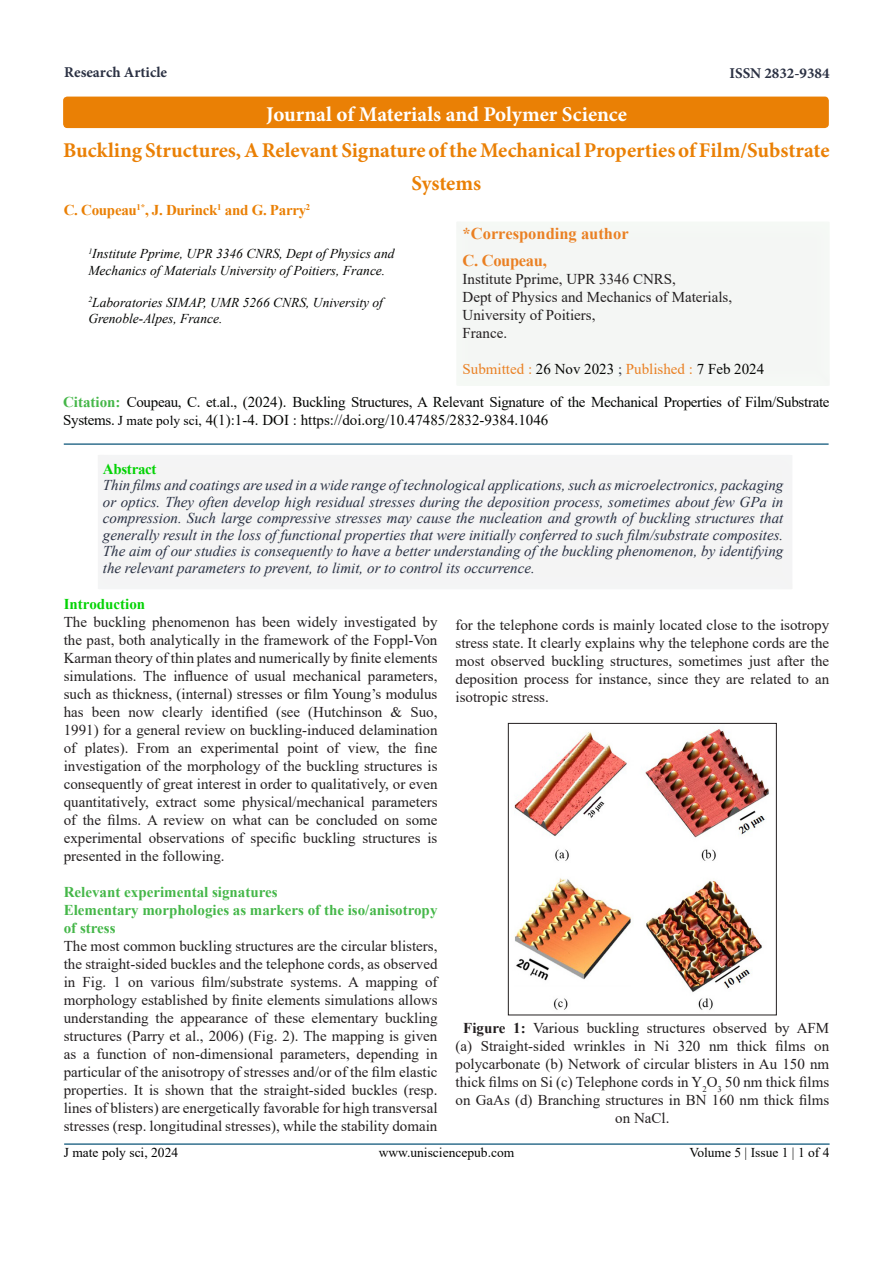
<style>
.page{position:relative;width:893px;height:1263px;background:#fff}
.page>*{position:absolute;margin:0;border:0;box-sizing:border-box;transform-origin:0 0}
.BODY{font:700 21px "Minion Pro";color:#ea8005}
.t1{font:700 21px "Minion Pro";color:#fff}
.t2{font:700 16.5px "Times New Roman";color:#ea8023}
.t3{font:700 16.5px "Times New Roman";letter-spacing:-.02em;color:#ea8023}
.t4{font:15px/18px "Times New Roman";color:#231f20;text-align:justify}
.BODY-2{font:italic 15px/16.5px "Times New Roman";color:#283043;text-align:justify}
.t5{font:15px/18px "Times New Roman";letter-spacing:-.02em;color:#040503}
.t6{font:700 15px/18px "Times New Roman";color:#45b749}
.t7{font:15px "Times New Roman";color:#ea8023}
.BODY-3{font:700 15px "Times New Roman";letter-spacing:-.02em;color:#ea8005}
.BODY-4{font:700 15px "Minion Pro";color:#2b3143}
.ABSTRACT{font:700 15px "Times New Roman";color:#03d304}
.ABSTRACT-2{font:700 15px "Times New Roman";letter-spacing:-.02em;color:#03d304}
.t8{font:italic 13.5px/16.2px "Times New Roman";color:#040503}
.t9{font:13.5px "Times New Roman";color:#040503}
.t10{font:13.5px "Times New Roman";color:#000}
.s1{color:#040503}
.s2{color:#283043}
.s3{font-weight:700;color:#45b749}
.s4{font-size:13.5px;color:#000}
.s5{font-weight:700}
.s6{color:#000}
</style>
<div class="page">
<div style="left:452px;top:215px;width:379px;height:172px;background:#f4f6f4"></div>
<div style="left:63px;top:97px;width:766px;height:31px;background:#ea8005;border-radius:4px"></div>
<hr style="left:64px;top:443px;width:765px;height:2px;background:#33718f">
<hr style="left:64px;top:1143px;width:766px;height:2px;background:#33718f">
<div style="left:94px;top:449px;width:700px;height:142px;background:#f4f4f4"></div>
<img style="left:514px;top:729px;width:255px;height:281px">
<div style="left:508px;top:723px;width:268px;height:292px;border:1px solid #231f20"></div>
<p class="BODY-4" style="left:64px;top:62px;width:104px">Research Article</p>
<p class="t1" style="left:266px;top:99px;width:362px">Journal of Materials and Polymer Science</p>
<p class="BODY-4" style="left:729px;top:63px;width:102px">ISSN 2832-9384</p>
<p class="BODY" style="left:63px;top:135px;width:768px">Buckling Structures, A Relevant Signature of the Mechanical Properties of Film/Substrate</p>
<p class="BODY" style="left:411px;top:168px;width:71px">Systems</p>
<p class="BODY-3" style="left:64px;top:200px;width:248px">C. Coupeau<sup>1*</sup>, J. Durinck<sup>1</sup> and G. Parry<sup>2</sup></p>
<p class="t8" style="left:88px;top:245px;width:308px"><sup>1</sup>Institute Pprime, UPR 3346 CNRS, Dept of Physics and<br>Mechanics of Materials University of Poitiers, France.</p>
<p class="t8" style="left:88px;top:294px;width:296px"><sup>2</sup>Laboratories SIMAP, UMR 5266 CNRS, University of<br>Grenoble-Alpes, France.</p>
<p class="t2" style="left:463px;top:221px;width:168px">*Corresponding author</p>
<p class="t3" style="left:463px;top:248px;width:86px">C. Coupeau,</p>
<p class="t4" style="left:463px;top:269px;width:215px">Institute Pprime, UPR 3346 CNRS,</p>
<p class="t4" style="left:463px;top:287px;width:271px">Dept of Physics and Mechanics of Materials,</p>
<p class="t4" style="left:463px;top:305px;width:134px">University of Poitiers,</p>
<p class="t4" style="left:463px;top:323px;width:46px">France.</p>
<p class="t7" style="left:463px;top:358px;width:303px">Submitted : <span class="s1">26 Nov 2023</span> <span class="s2">;</span> Published : <span class="s1">7 Feb 2024</span></p>
<p class="t5" style="left:63px;top:392px;width:768px"><span class="s3">Citation:</span> Coupeau, C. et.al., (2024). Buckling Structures, A Relevant Signature of the Mechanical Properties of Film/Substrate<br>Systems. <span class="s4">J mate poly sci,</span> 4(1):1-4. DOI : https://doi.org/10.47485/2832-9384.1046</p>
<p class="ABSTRACT-2" style="left:103px;top:458px;width:55px">Abstract</p>
<p class="BODY-2" style="left:103px;top:477px;width:682px">Thin films and coatings are used in a wide range of technological applications, such as microelectronics, packaging or optics. They often develop high residual stresses during the deposition process, sometimes about few GPa in compression. Such large compressive stresses may cause the nucleation and growth of buckling structures that generally result in the loss of functional properties that were initially conferred to such film/substrate composites.<br>The aim of our studies is consequently to have a better understanding of the buckling phenomenon, by identifying the relevant parameters to prevent, to limit, or to control its occurrence.</p>
<p class="ABSTRACT" style="left:64px;top:593px;width:83px">Introduction</p>
<p class="t4" style="left:64px;top:612px;width:375px">The buckling phenomenon has been widely investigated by the past, both analytically in the framework of the Foppl-Von Karman theory of thin plates and numerically by finite elements simulations. The influence of usual mechanical parameters, such as thickness, (internal) stresses or film Young’s modulus has been now clearly identified (see (Hutchinson &amp; Suo, 1991) for a general review on buckling-induced delamination of plates). From an experimental point of view, the fine investigation of the morphology of the buckling structures is consequently of great interest in order to qualitatively, or even quantitatively, extract some physical/mechanical parameters of the films. A review on what can be concluded on some experimental observations of specific buckling structures is presented in the following.</p>
<p class="t6" style="left:64px;top:882px;width:215px">Relevant experimental signatures</p>
<p class="t6" style="left:64px;top:900px;width:375px">Elementary morphologies as markers of the iso/anisotropy of stress</p>
<p class="t4" style="left:64px;top:936px;width:375px">The most common buckling structures are the circular blisters, the straight-sided buckles and the telephone cords, as observed in Fig. 1 on various film/substrate systems. A mapping of morphology established by finite elements simulations allows understanding the appearance of these elementary buckling structures (Parry et al., 2006) (Fig. 2). The mapping is given as a function of non-dimensional parameters, depending in particular of the anisotropy of stresses and/or of the film elastic properties. It is shown that the straight-sided buckles (resp. lines of blisters) are energetically favorable for high transversal stresses (resp. longitudinal stresses), while the stability domain</p>
<p class="t4" style="left:455px;top:616px;width:375px">for the telephone cords is mainly located close to the isotropy stress state. It clearly explains why the telephone cords are the most observed buckling structures, sometimes just after the deposition process for instance, since they are related to an isotropic stress.</p>
<p class="t4" style="left:455px;top:1019px;width:375px;text-align:center"><span class="s5">Figure 1:</span> Various buckling structures observed by AFM (a) Straight-sided wrinkles in Ni 320 nm thick films on polycarbonate (b) Network of circular blisters in Au 150 nm thick films on Si (c) Telephone cords in Y<sub>2</sub>O<sub>3</sub> 50 nm thick films on GaAs (d) Branching structures in BN 160 nm thick films on NaCl.</p>
<p class="t10" style="left:64px;top:1143px;width:116px">J mate poly sci, 2024</p>
<p class="t9" style="left:379px;top:1143px;width:137px">www.unisciencepub.com</p>
<p class="t9" style="left:689px;top:1143px;width:142px">Volume 5 | Issue 1 <span class="s6">| 1 of 4</span></p>
</div>
